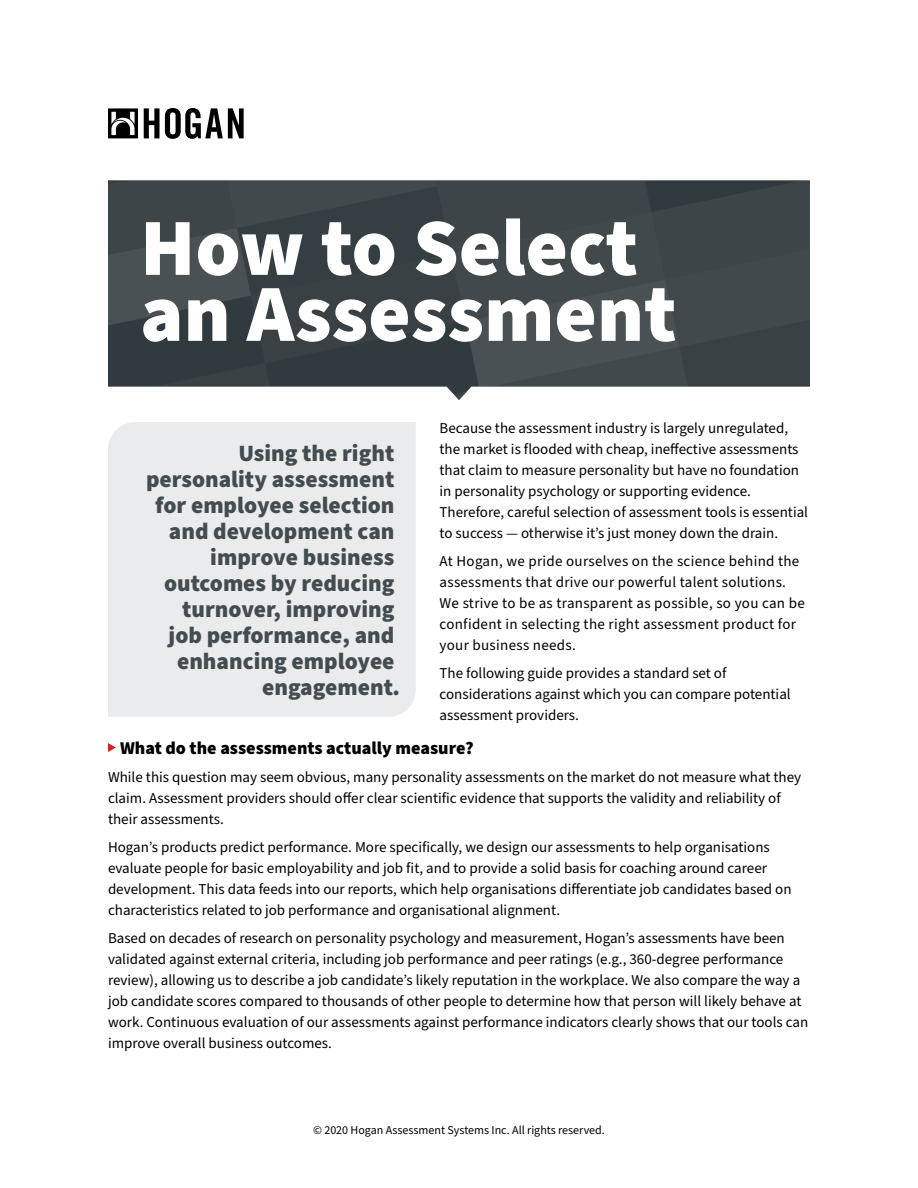
<style>
.page{position:relative;width:918px;height:1188px;background:#fff}
.page>*{position:absolute;margin:0;border:0;box-sizing:border-box;transform-origin:0 0}
.t1{font:900 81px/66px "Source Sans Pro";color:#fff}
.t2{font:900 23.4px/26px "Source Sans Pro";color:#434c51;text-align:right}
.t3{font:900 18px "Source Sans Pro";color:#000}
.t4{font:15px/21px "Source Sans Pro";color:#000}
.t5{font:15px/21px "Source Sans Pro";letter-spacing:.02em;color:#000}
.t6{font:12px "Source Sans Pro";color:#000}
</style>
<div class="page">
<div style="left:108px;top:422px;width:308px;height:295px;background:#eaebec"></div>
<svg style="left:108px;top:743px;width:8px;height:9px"></svg>
<svg style="left:108px;top:180px;width:702px;height:220px;background:#485053"></svg>
<svg style="left:108px;top:108px;width:30px;height:30px"></svg>
<svg style="left:144px;top:108px;width:100px;height:31px"></svg>
<h1 class="t1" style="left:140px;top:217px;width:538px">How to Select an Assessment</h1>
<p class="t4" style="left:440px;top:418px;width:370px">Because the assessment industry is largely unregulated, the market is flooded with cheap, ineffective assessments that claim to measure personality but have no foundation in personality psychology or supporting evidence.<br>Therefore, careful selection of assessment tools is essential to success — otherwise it’s just money down the drain.</p>
<p class="t5" style="left:440px;top:551px;width:367px">At Hogan, we pride ourselves on the science behind the assessments that drive our powerful talent solutions.<br>We strive to be as transparent as possible, so you can be confident in selecting the right assessment product for your business needs.</p>
<p class="t4" style="left:440px;top:663px;width:353px">The following guide provides a standard set of considerations against which you can compare potential assessment providers.</p>
<p class="t3" style="left:120px;top:736px;width:355px">What do the assessments actually measure?</p>
<p class="t4" style="left:108px;top:767px;width:695px">While this question may seem obvious, many personality assessments on the market do not measure what they claim. Assessment providers should offer clear scientific evidence that supports the validity and reliability of their assessments.</p>
<p class="t4" style="left:108px;top:837px;width:685px">Hogan’s products predict performance. More specifically, we design our assessments to help organisations evaluate people for basic employability and job fit, and to provide a solid basis for coaching around career development. This data feeds into our reports, which help organisations differentiate job candidates based on characteristics related to job performance and organisational alignment.</p>
<p class="t4" style="left:108px;top:928px;width:702px">Based on decades of research on personality psychology and measurement, Hogan’s assessments have been validated against external criteria, including job performance and peer ratings (e.g., 360-degree performance review), allowing us to describe a job candidate’s likely reputation in the workplace. We also compare the way a job candidate scores compared to thousands of other people to determine how that person will likely behave at work. Continuous evaluation of our assessments against performance indicators clearly shows that our tools can improve overall business outcomes.</p>
<h2 class="t2" style="left:146px;top:441px;width:256px">Using the right personality assessment for employee selection and development can improve business outcomes by reducing turnover, improving<br>job performance, and enhancing employee engagement.</h2>
<p class="t6" style="left:313px;top:1122px;width:293px">© 2020 Hogan Assessment Systems Inc. All rights reserved.</p>
</div>
